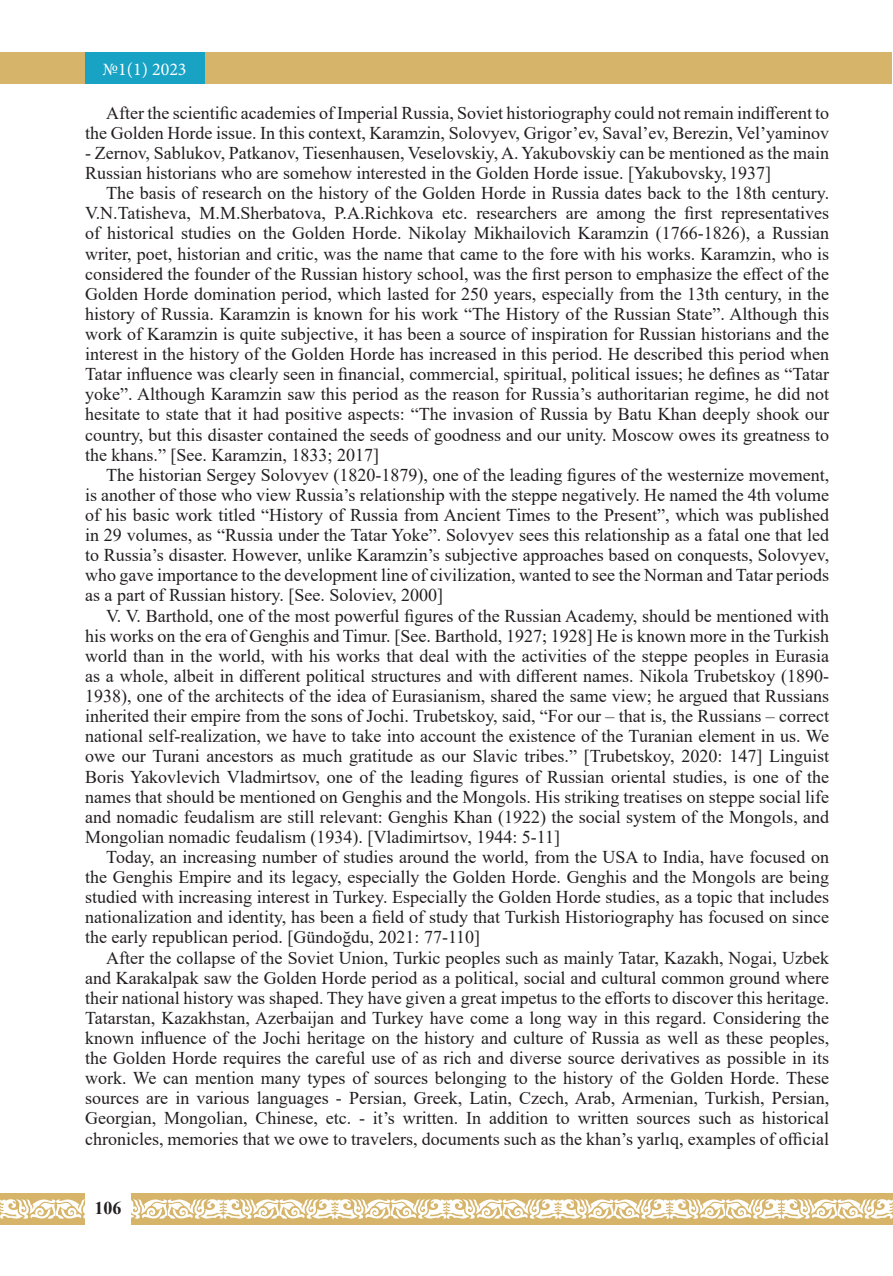
<style>
.page{position:relative;width:893px;height:1276px;background:#fff}
.page>*{position:absolute;margin:0;border:0;box-sizing:border-box;transform-origin:0 0}
.t1{font:18px/20.1px "Times New Roman";color:#231f20;text-align:justify}
.t2{font:18px "Minion Pro";color:#fff}
.t3{font:700 18px "Times New Roman";color:#231f20}
</style>
<div class="page">
<div style="left:0;top:52px;width:892px;height:32px;background:#d6b46a"></div>
<div style="left:85px;top:52px;width:119px;height:32px;background:#18a2c4"></div>
<div style="left:0;top:1193px;width:893px;height:32px;background:#d6b46a"></div>
<svg style="left:0;top:1199px;width:893px;height:20px"></svg>
<div style="left:85px;top:1179px;width:46px;height:88px;background:#fff"></div>
<p class="t2" style="left:103px;top:57px;width:86px">№1(1) 2023</p>
<p class="t1" style="left:85px;top:102px;width:746px;text-align:right">After the scientific academies of Imperial Russia, Soviet historiography could not remain indifferent to the Golden Horde issue. In this context, Karamzin, Solovyev, Grigor’ev, Saval’ev, Berezin, Vel’yaminov</p>
<p class="t1" style="left:85px;top:142px;width:746px">- Zernov, Sablukov, Patkanov, Tiesenhausen, Veselovskiy, A. Yakubovskiy can be mentioned as the main<br>Russian historians who are somehow interested in the Golden Horde issue. [Yakubovsky, 1937]</p>
<p class="t1" style="left:85px;top:183px;width:746px;text-indent:21px">The basis of research on the history of the Golden Horde in Russia dates back to the 18th century.<br>V.N.Tatisheva, M.M.Sherbatova, P.A.Richkova etc. researchers are among the first representatives of historical studies on the Golden Horde. Nikolay Mikhailovich Karamzin (1766-1826), a Russian writer, poet, historian and critic, was the name that came to the fore with his works. Karamzin, who is considered the founder of the Russian history school, was the first person to emphasize the effect of the Golden Horde domination period, which lasted for 250 years, especially from the 13th century, in the history of Russia. Karamzin is known for his work “The History of the Russian State”. Although this work of Karamzin is quite subjective, it has been a source of inspiration for Russian historians and the interest in the history of the Golden Horde has increased in this period. He described this period when Tatar influence was clearly seen in financial, commercial, spiritual, political issues; he defines as “Tatar yoke”. Although Karamzin saw this period as the reason for Russia’s authoritarian regime, he did not hesitate to state that it had positive aspects: “The invasion of Russia by Batu Khan deeply shook our country, but this disaster contained the seeds of goodness and our unity. Moscow owes its greatness to the khans.” [See. Karamzin, 1833; 2017]</p>
<p class="t1" style="left:85px;top:464px;width:746px;text-indent:21px">The historian Sergey Solovyev (1820-1879), one of the leading figures of the westernize movement, is another of those who view Russia’s relationship with the steppe negatively. He named the 4th volume of his basic work titled “History of Russia from Ancient Times to the Present”, which was published in 29 volumes, as “Russia under the Tatar Yoke”. Solovyev sees this relationship as a fatal one that led to Russia’s disaster. However, unlike Karamzin’s subjective approaches based on conquests, Solovyev, who gave importance to the development line of civilization, wanted to see the Norman and Tatar periods as a part of Russian history. [See. Soloviev, 2000]</p>
<p class="t1" style="left:85px;top:605px;width:746px;text-indent:21px">V. V. Barthold, one of the most powerful figures of the Russian Academy, should be mentioned with his works on the era of Genghis and Timur. [See. Barthold, 1927; 1928] He is known more in the Turkish world than in the world, with his works that deal with the activities of the steppe peoples in Eurasia as a whole, albeit in different political structures and with different names. Nikola Trubetskoy (1890- 1938), one of the architects of the idea of Eurasianism, shared the same view; he argued that Russians inherited their empire from the sons of Jochi. Trubetskoy, said, “For our – that is, the Russians – correct national self-realization, we have to take into account the existence of the Turanian element in us. We owe our Turani ancestors as much gratitude as our Slavic tribes.” [Trubetskoy, 2020: 147] Linguist Boris Yakovlevich Vladmirtsov, one of the leading figures of Russian oriental studies, is one of the names that should be mentioned on Genghis and the Mongols. His striking treatises on steppe social life and nomadic feudalism are still relevant: Genghis Khan (1922) the social system of the Mongols, and Mongolian nomadic feudalism (1934). [Vladimirtsov, 1944: 5-11]</p>
<p class="t1" style="left:85px;top:846px;width:746px;text-indent:21px">Today, an increasing number of studies around the world, from the USA to India, have focused on the Genghis Empire and its legacy, especially the Golden Horde. Genghis and the Mongols are being studied with increasing interest in Turkey. Especially the Golden Horde studies, as a topic that includes nationalization and identity, has been a field of study that Turkish Historiography has focused on since the early republican period. [Gündoğdu, 2021: 77-110]</p>
<p class="t1" style="left:85px;top:947px;width:746px;text-indent:21px">After the collapse of the Soviet Union, Turkic peoples such as mainly Tatar, Kazakh, Nogai, Uzbek and Karakalpak saw the Golden Horde period as a political, social and cultural common ground where their national history was shaped. They have given a great impetus to the efforts to discover this heritage.<br>Tatarstan, Kazakhstan, Azerbaijan and Turkey have come a long way in this regard. Considering the known influence of the Jochi heritage on the history and culture of Russia as well as these peoples, the Golden Horde requires the careful use of as rich and diverse source derivatives as possible in its work. We can mention many types of sources belonging to the history of the Golden Horde. These sources are in various languages - Persian, Greek, Latin, Czech, Arab, Armenian, Turkish, Persian, Georgian, Mongolian, Chinese, etc. - it’s written. In addition to written sources such as historical chronicles, memories that we owe to travelers, documents such as the khan’s yarlıq, examples of official</p>
<p class="t3" style="left:94px;top:1195px;width:28px">106</p>
</div>
